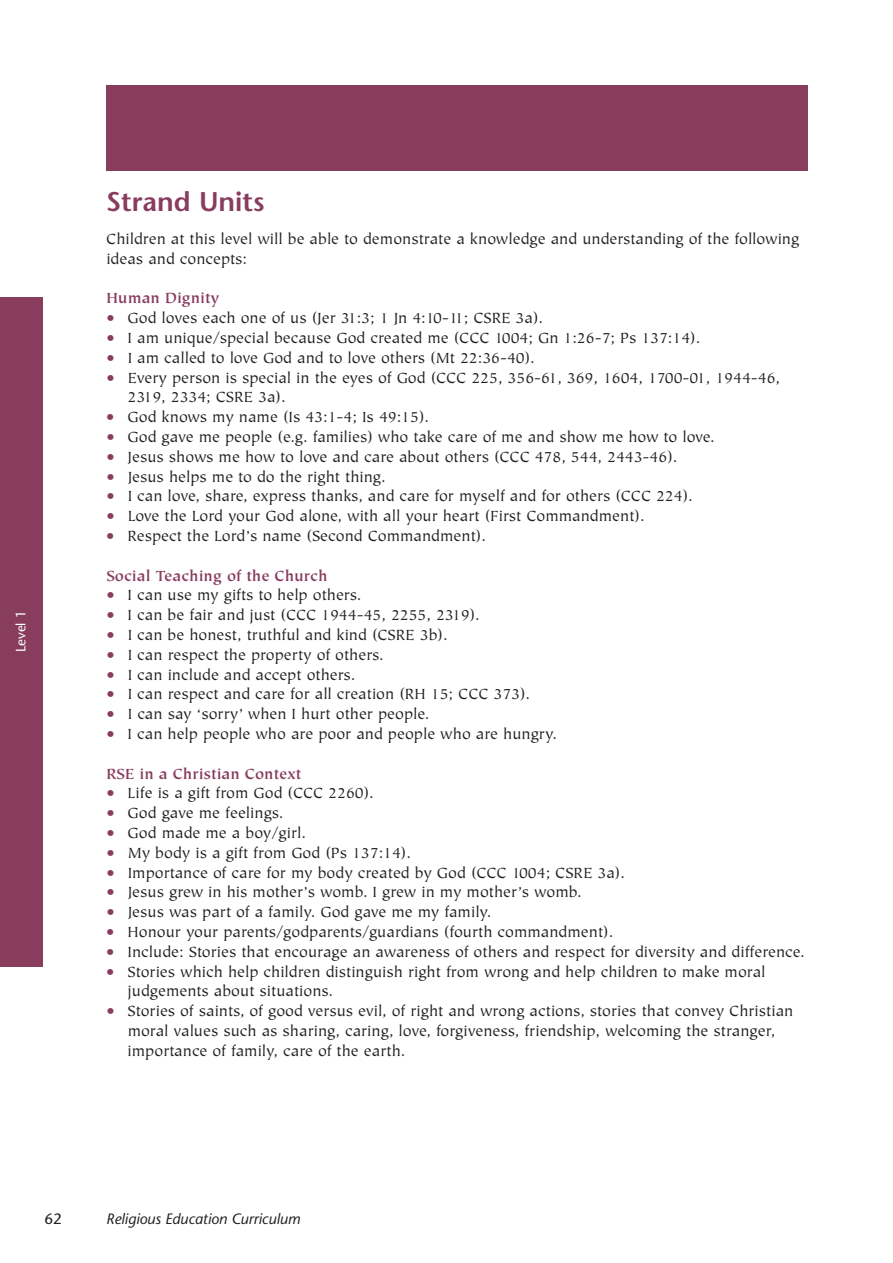
<style>
.page{position:relative;width:893px;height:1263px;background:#fff}
.page>*{position:absolute;margin:0;border:0;box-sizing:border-box;transform-origin:0 0}
.t1{font:600 27px "Stone Sans";color:#883c5e}
.t2{font:16.5px/19.8px "Tiepolo";color:#231f20}
.t3{font:700 16.5px "Tiepolo";color:#883c5e}
.t4{font:italic 15px "Stone Sans";color:#231f20}
.t5{font:15px "Stone Sans";color:#231f20}
.t6{font:13.5px "Stone Sans";color:#fff}
.s1{color:#883c5e}
</style>
<div class="page">
<div style="left:106px;top:85px;width:702px;height:85px;background:#883c5e"></div>
<div style="left:0;top:298px;width:43px;height:669px;background:#883c5e"></div>
<p class="t6" style="left:15px;top:652px;width:43px;rotate:-90deg">Level 1</p>
<h1 class="t1" style="left:106px;top:191px;width:160px">Strand Units</h1>
<p class="t2" style="left:106px;top:230px;width:694px">Children at this level will be able to demonstrate a knowledge and understanding of the following ideas and concepts:</p>
<p class="t3" style="left:106px;top:292px;width:115px">Human Dignity</p>
<p class="t2" style="left:106px;top:309px;width:438px"><span class="s1">•</span> God loves each one of us (Jer 31:3; 1 Jn 4:10-11; CSRE 3a).</p>
<p class="t2" style="left:106px;top:329px;width:595px"><span class="s1">•</span> I am unique/special because God created me (CCC 1004; Gn 1:26-7; Ps 137:14).</p>
<p class="t2" style="left:106px;top:349px;width:430px"><span class="s1">•</span> I am called to love God and to love others (Mt 22:36-40).</p>
<p class="t2" style="left:128px;top:369px;width:654px;text-indent:-21px"><span class="s1">•</span> Every person is special in the eyes of God (CCC 225, 356-61, 369, 1604, 1700-01, 1944-46,<br>2319, 2334; CSRE 3a).</p>
<p class="t2" style="left:106px;top:408px;width:324px"><span class="s1">•</span> God knows my name (Is 43:1-4; Is 49:15).</p>
<p class="t2" style="left:106px;top:428px;width:610px"><span class="s1">•</span> God gave me people (e.g. families) who take care of me and show me how to love.</p>
<p class="t2" style="left:106px;top:448px;width:572px"><span class="s1">•</span> Jesus shows me how to love and care about others (CCC 478, 544, 2443-46).</p>
<p class="t2" style="left:106px;top:468px;width:281px"><span class="s1">•</span> Jesus helps me to do the right thing.</p>
<p class="t2" style="left:106px;top:488px;width:588px"><span class="s1">•</span> I can love, share, express thanks, and care for myself and for others (CCC 224).</p>
<p class="t2" style="left:106px;top:507px;width:540px"><span class="s1">•</span> Love the Lord your God alone, with all your heart (First Commandment).</p>
<p class="t2" style="left:106px;top:527px;width:381px"><span class="s1">•</span> Respect the Lord’s name (Second Commandment).</p>
<p class="t3" style="left:106px;top:569px;width:223px">Social Teaching of the Church</p>
<p class="t2" style="left:106px;top:587px;width:256px"><span class="s1">•</span> I can use my gifts to help others.</p>
<p class="t2" style="left:106px;top:606px;width:375px"><span class="s1">•</span> I can be fair and just (CCC 1944-45, 2255, 2319).</p>
<p class="t2" style="left:106px;top:626px;width:343px"><span class="s1">•</span> I can be honest, truthful and kind (CSRE 3b).</p>
<p class="t2" style="left:106px;top:646px;width:279px"><span class="s1">•</span> I can respect the property of others.</p>
<p class="t2" style="left:106px;top:666px;width:250px"><span class="s1">•</span> I can include and accept others.</p>
<p class="t2" style="left:106px;top:686px;width:425px"><span class="s1">•</span> I can respect and care for all creation (RH 15; CCC 373).</p>
<p class="t2" style="left:106px;top:705px;width:324px"><span class="s1">•</span> I can say ‘sorry’ when I hurt other people.</p>
<p class="t2" style="left:106px;top:725px;width:452px"><span class="s1">•</span> I can help people who are poor and people who are hungry.</p>
<p class="t3" style="left:106px;top:767px;width:197px">RSE in a Christian Context</p>
<p class="t2" style="left:106px;top:785px;width:269px"><span class="s1">•</span> Life is a gift from God (CCC 2260).</p>
<p class="t2" style="left:106px;top:804px;width:179px"><span class="s1">•</span> God gave me feelings.</p>
<p class="t2" style="left:106px;top:824px;width:201px"><span class="s1">•</span> God made me a boy/girl.</p>
<p class="t2" style="left:106px;top:844px;width:306px"><span class="s1">•</span> My body is a gift from God (Ps 137:14).</p>
<p class="t2" style="left:106px;top:864px;width:520px"><span class="s1">•</span> Importance of care for my body created by God (CCC 1004; CSRE 3a).</p>
<p class="t2" style="left:106px;top:884px;width:477px"><span class="s1">•</span> Jesus grew in his mother’s womb. I grew in my mother’s womb.</p>
<p class="t2" style="left:106px;top:903px;width:387px"><span class="s1">•</span> Jesus was part of a family. God gave me my family.</p>
<p class="t2" style="left:106px;top:923px;width:508px"><span class="s1">•</span> Honour your parents/godparents/guardians (fourth commandment).</p>
<p class="t2" style="left:106px;top:943px;width:700px"><span class="s1">•</span> Include: Stories that encourage an awareness of others and respect for diversity and difference.</p>
<p class="t2" style="left:128px;top:963px;width:639px;text-indent:-21px"><span class="s1">•</span> Stories which help children distinguish right from wrong and help children to make moral judgements about situations.</p>
<p class="t2" style="left:128px;top:1002px;width:667px;text-indent:-21px"><span class="s1">•</span> Stories of saints, of good versus evil, of right and wrong actions, stories that convey Christian moral values such as sharing, caring, love, forgiveness, friendship, welcoming the stranger, importance of family, care of the earth.</p>
<p class="t5" style="left:45px;top:1213px;width:19px">62</p>
<p class="t4" style="left:106px;top:1213px;width:195px">Religious Education Curriculum</p>
</div>
